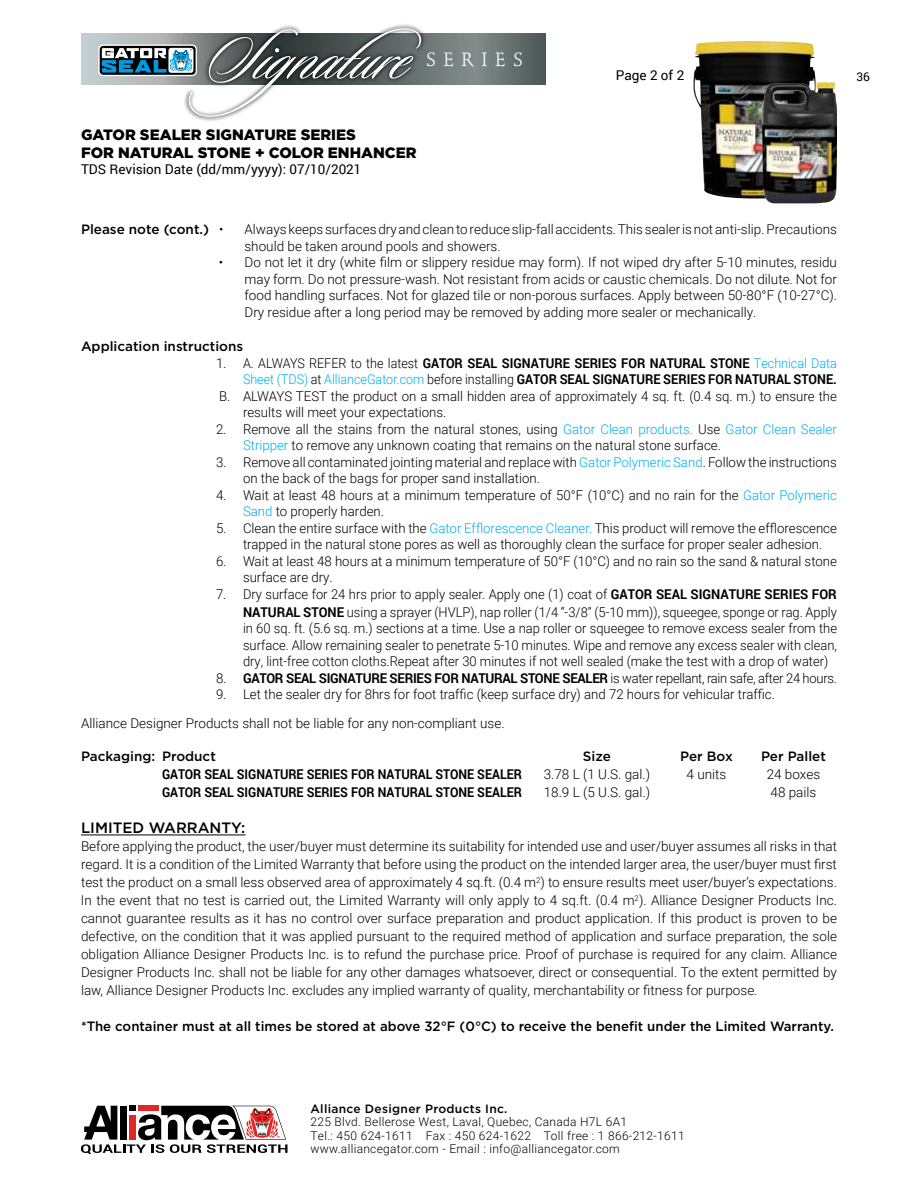
<style>
.page{position:relative;width:918px;height:1188px;background:#fff}
.page>*{position:absolute;margin:0;border:0;box-sizing:border-box;transform-origin:0 0}
.t1{font:19.05px "Stempel Schneidler";letter-spacing:.4em;color:#fff}
.t2{font:900 15px/18px "Gotham";color:#000}
.t3{font:500 15px "Gotham";color:#000}
.t4{font:300 13.5px/16.5px "Roboto";color:#000}
.t5{font:300 13.5px/16.5px "Roboto";color:#000;text-align:justify;scale:.96 1}
.t6{font:500 13.5px "Gotham";color:#000}
.t7{font:700 13.5px "Roboto";color:#000;scale:.93 1}
.t8{font:700 13.5px "Roboto";color:#000;scale:.91 1}
.t9{font:700 13.5px "Roboto";letter-spacing:-.02em;color:#000;scale:.96 1}
.t10{font:13.5px "Roboto";color:#000}
.t11{font:300 12px/13.2px "Roboto";letter-spacing:.025em;color:#000}
.t12{font:500 12px "Gotham";letter-spacing:.025em;color:#000}
.t13{font:12px "Roboto";color:#000}
.s1{font-family:"Roboto";font-weight:300}
.s2{font-weight:300}
.s3{font-weight:300;color:#00aeef}
.s4{color:#00aeef}
.s5{font-weight:700}
</style>
<div class="page">
<svg style="left:81px;top:1105px;width:206px;height:49px"></svg>
<img style="left:693px;top:41px;width:123px;height:158px">
<img style="left:762px;top:82px;width:75px;height:121px">
<svg style="left:81px;top:33px;width:464px;height:51px;background:#798383"></svg>
<svg style="left:98px;top:45px;width:99px;height:31px"></svg>
<div style="left:184px;top:23px;width:242px;height:99px;background:#000;opacity:.75"></div>
<svg style="left:102px;top:28px;width:319px;height:89px"></svg>
<hr style="left:81px;top:835px;width:164px;height:1px;background:#000">
<h1 class="t1" style="left:426px;top:49px;width:99px">SERIES</h1>
<p class="t2" style="left:81px;top:126px;width:337px">GATOR SEALER SIGNATURE SERIES<br>FOR NATURAL STONE + COLOR ENHANCER</p>
<p class="t10" style="left:81px;top:160px;width:282px">TDS Revision Date (dd/mm/yyyy): 07/10/2021</p>
<p class="t10" style="left:616px;top:66px;width:70px">Page 2 of 2</p>
<p class="t6" style="left:81px;top:221px;width:144px">Please note (cont.) <span class="s1">•</span></p>
<p class="t4" style="left:244px;top:221px;width:594px">Always keeps surfaces dry and clean to reduce slip-fall accidents. This sealer is not anti-slip. Precautions should be taken around pools and showers.</p>
<p class="t4" style="left:244px;top:254px;width:594px;text-align:justify;text-indent:-26px">• Do not let it dry (white film or slippery residue may form). If not wiped dry after 5-10 minutes, residu may form. Do not pressure-wash. Not resistant from acids or caustic chemicals. Do not dilute. Not for food handling surfaces. Not for glazed tile or non-porous surfaces. Apply between 50-80°F (10-27°C).<br>Dry residue after a long period may be removed by adding more sealer or mechanically.</p>
<p class="t6" style="left:81px;top:338px;width:164px">Application instructions</p>
<p class="t7" style="left:216px;top:354px;width:669px"><span class="s2">1. A. ALWAYS REFER to the latest</span> GATOR SEAL SIGNATURE SERIES FOR NATURAL STONE <span class="s3">Technical Data</span></p>
<p class="t7" style="left:243px;top:370px;width:640px"><span class="s3">Sheet (TDS)</span> <span class="s2">at</span> <span class="s3">AllianceGator.com</span> <span class="s2">before installing</span> GATOR SEAL SIGNATURE SERIES FOR NATURAL STONE.</p>
<p class="t4" style="left:219px;top:387px;width:620px">B. ALWAYS TEST the product on a small hidden area of approximately 4 sq. ft. (0.4 sq. m.) to ensure the</p>
<p class="t4" style="left:243px;top:404px;width:205px">results will meet your expectations.</p>
<p class="t4" style="left:243px;top:420px;width:595px;text-indent:-27px">2. Remove all the stains from the natural stones, using <span class="s4">Gator Clean products.</span> Use <span class="s4">Gator Clean Sealer<br>Stripper</span> to remove any unknown coating that remains on the natural stone surface.</p>
<p class="t4" style="left:243px;top:453px;width:595px;text-indent:-27px">3. Remove all contaminated jointing material and replace with <span class="s4">Gator Polymeric Sand</span>. Follow the instructions on the back of the bags for proper sand installation.</p>
<p class="t4" style="left:243px;top:486px;width:595px;text-indent:-27px">4. Wait at least 48 hours at a minimum temperature of 50°F (10°C) and no rain for the <span class="s4">Gator Polymeric<br>Sand</span> to properly harden.</p>
<p class="t4" style="left:243px;top:519px;width:595px;text-indent:-27px">5. Clean the entire surface with the <span class="s4">Gator Efflorescence Cleaner.</span> This product will remove the efflorescence trapped in the natural stone pores as well as thoroughly clean the surface for proper sealer adhesion.</p>
<p class="t4" style="left:243px;top:552px;width:595px;text-indent:-27px">6. Wait at least 48 hours at a minimum temperature of 50°F (10°C) and no rain so the sand &amp; natural stone surface are dry.</p>
<p class="t4" style="left:216px;top:585px;width:623px;line-height:18px;text-align:right">7. Dry surface for 24 hrs prior to apply sealer. Apply one (1) coat of <span class="s5">GATOR SEAL SIGNATURE SERIES FOR<br>NATURAL STONE</span> using a sprayer (HVLP), nap roller (1/4 “-3/8” (5-10 mm)), squeegee, sponge or rag. Apply</p>
<p class="t5" style="left:243px;top:620px;width:620px">in 60 sq. ft. (5.6 sq. m.) sections at a time. Use a nap roller or squeegee to remove excess sealer from the surface. Allow remaining sealer to penetrate 5-10 minutes. Wipe and remove any excess sealer with clean, dry, lint-free cotton cloths.Repeat after 30 minutes if not well sealed (make the test with a drop of water)</p>
<p class="t9" style="left:216px;top:669px;width:648px"><span class="s2">8.</span> GATOR SEAL SIGNATURE SERIES FOR NATURAL STONE SEALER <span class="s2">is water repellant, rain safe, after 24 hours.</span></p>
<p class="t4" style="left:81px;top:680px;width:695px;line-height:29.1px;text-indent:135px">9. Let the sealer dry for 8hrs for foot traffic (keep surface dry) and 72 hours for vehicular traffic.<br>Alliance Designer Products shall not be liable for any non-compliant use.</p>
<p class="t6" style="left:81px;top:748px;width:136px">Packaging: Product</p>
<p class="t6" style="left:583px;top:748px;width:30px">Size</p>
<p class="t6" style="left:680px;top:748px;width:54px">Per Box</p>
<p class="t6" style="left:761px;top:748px;width:66px">Per Pallet</p>
<p class="t8" style="left:162px;top:765px;width:397px">GATOR SEAL SIGNATURE SERIES FOR NATURAL STONE SEALER</p>
<p class="t4" style="left:544px;top:766px;width:108px">3.78 L (1 U.S. gal.)</p>
<p class="t4" style="left:687px;top:766px;width:41px">4 units</p>
<p class="t4" style="left:767px;top:766px;width:55px">24 boxes</p>
<p class="t8" style="left:162px;top:783px;width:397px">GATOR SEAL SIGNATURE SERIES FOR NATURAL STONE SEALER</p>
<p class="t4" style="left:544px;top:784px;width:108px">18.9 L (5 U.S. gal.)</p>
<p class="t4" style="left:771px;top:784px;width:47px">48 pails</p>
<p class="t3" style="left:81px;top:818px;width:166px">LIMITED WARRANTY:</p>
<p class="t4" style="left:81px;top:837px;width:758px;line-height:18px;text-align:justify">Before applying the product, the user/buyer must determine its suitability for intended use and user/buyer assumes all risks in that regard. It is a condition of the Limited Warranty that before using the product on the intended larger area, the user/buyer must first test the product on a small less observed area of approximately 4 sq.ft. (0.4 m<sup>2</sup>) to ensure results meet user/buyer’s expectations.<br>In the event that no test is carried out, the Limited Warranty will only apply to 4 sq.ft. (0.4 m<sup>2</sup>). Alliance Designer Products Inc. cannot guarantee results as it has no control over surface preparation and product application. If this product is proven to be defective, on the condition that it was applied pursuant to the required method of application and surface preparation, the sole obligation Alliance Designer Products Inc. is to refund the purchase price. Proof of purchase is required for any claim. Alliance Designer Products Inc. shall not be liable for any other damages whatsoever, direct or consequential. To the extent permitted by law, Alliance Designer Products Inc. excludes any implied warranty of quality, merchantability or fitness for purpose.</p>
<p class="t6" style="left:81px;top:1018px;width:754px">*The container must at all times be stored at above 32°F (0°C) to receive the benefit under the Limited Warranty.</p>
<p class="t13" style="left:856px;top:68px;width:15px">36</p>
<p class="t12" style="left:310px;top:1101px;width:199px">Alliance Designer Products Inc.</p>
<p class="t11" style="left:310px;top:1115px;width:376px">225 Blvd. Bellerose West, Laval, Quebec, Canada H7L 6A1<br>Tel.: 450 624-1611 Fax : 450 624-1622 Toll free : 1 866-212-1611 www.alliancegator.com - Email : info@alliancegator.com</p>
</div>
